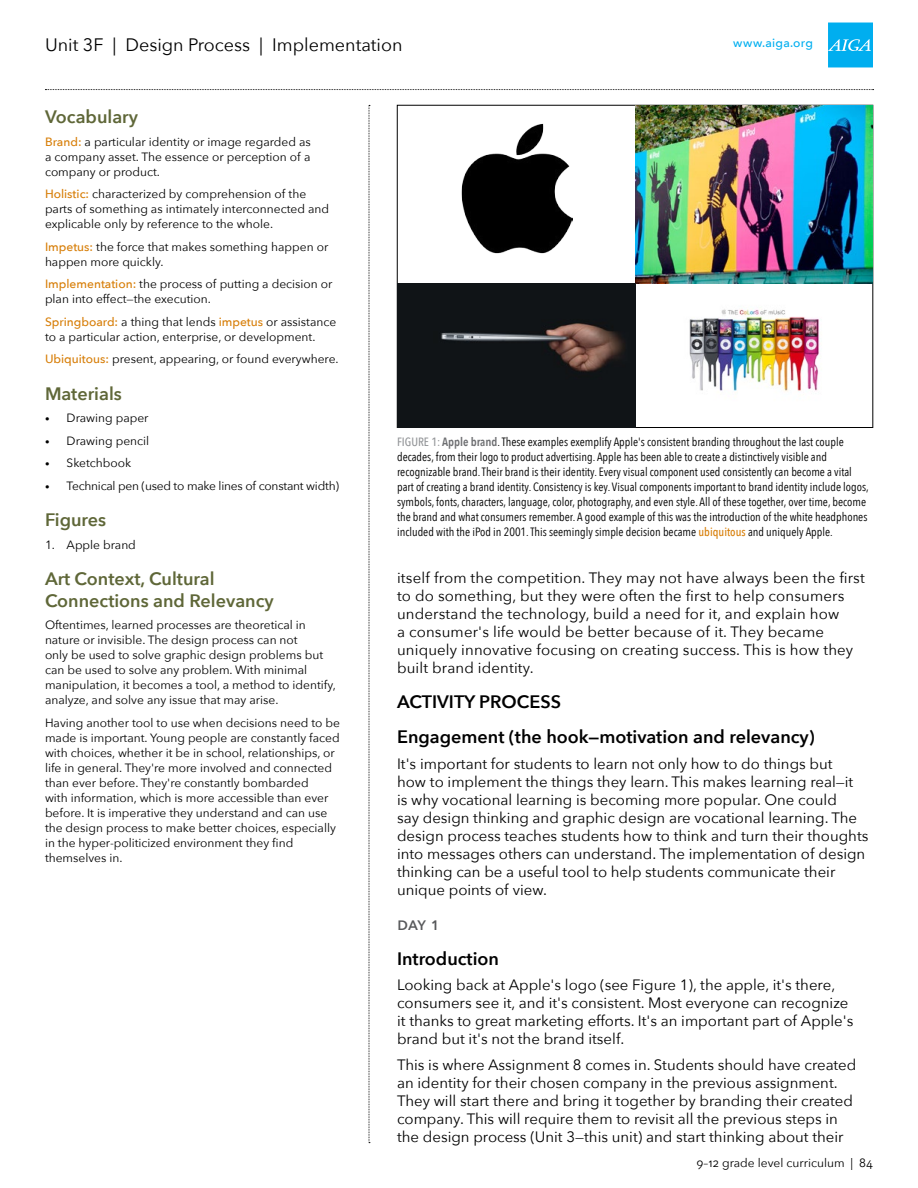
<style>
.page{position:relative;width:918px;height:1188px;background:#fff}
.page>*{position:absolute;margin:0;border:0;box-sizing:border-box;transform-origin:0 0}
.t1{font:600 18px/35.1px "Avenir Next";color:#000}
.t2{font:600 18px/21.6px "Avenir Next";color:#5f6738}
.t3{font:18px "Avenir Next";color:#000}
.t4{font:500 18px "Avenir Next";color:#58595b}
.t5{font:15px/18px "Avenir Next";color:#000}
.t6{font:12px/15px "Avenir Next";color:#000}
.t7{font:12px/15px "Avenir Next Condensed";color:#000}
.t8{font:12px "Avenir Next";letter-spacing:-.02em;color:#000}
.t9{font:500 12px "Avenir Next";letter-spacing:.015em;color:#00aeef}
.s1{font-weight:500;color:#d77e08}
.s2{font-size:9px}
.s3{font-weight:500;color:#939598}
.s4{font-weight:600;color:#6d6e71}
</style>
<div class="page">
<svg style="left:45px;top:89px;width:829px;height:1px"></svg>
<div style="left:828px;top:23px;width:45px;height:44px;background:#00aeef"></div>
<svg style="left:828px;top:39px;width:43px;height:12px"></svg>
<svg style="left:369px;top:105px;width:1px;height:1038px"></svg>
<img style="left:461px;top:123px;width:112px;height:131px">
<img style="left:689px;top:309px;width:131px;height:83px">
<img style="left:635px;top:105px;width:238px;height:178px">
<img style="left:397px;top:283px;width:238px;height:144px">
<h1 class="t3" style="left:45px;top:30px;width:359px">Unit 3F | Design Process | Implementation</h1>
<p class="t9" style="left:733px;top:33px;width:81px">www.aiga.org</p>
<h1 class="t2" style="left:45px;top:106px;width:95px">Vocabulary</h1>
<p class="t6" style="left:45px;top:133px;width:267px;text-align:justify"><span class="s1">Brand:</span> a particular identity or image regarded as a company asset. The essence or perception of a company or product.</p>
<p class="t6" style="left:45px;top:186px;width:286px"><span class="s1">Holistic:</span> characterized by comprehension of the parts of something as intimately interconnected and explicable only by reference to the whole.</p>
<p class="t6" style="left:45px;top:238px;width:285px"><span class="s1">Impetus:</span> the force that makes something happen or happen more quickly.</p>
<p class="t6" style="left:45px;top:276px;width:289px"><span class="s1">Implementation:</span> the process of putting a decision or plan into effect—the execution.</p>
<p class="t6" style="left:45px;top:313px;width:293px"><span class="s1">Springboard:</span> a thing that lends <span class="s1">impetus</span> or assistance to a particular action, enterprise, or development.</p>
<p class="t6" style="left:45px;top:351px;width:295px"><span class="s1">Ubiquitous:</span> present, appearing, or found everywhere.</p>
<h1 class="t2" style="left:45px;top:382px;width:78px">Materials</h1>
<p class="t6" style="left:45px;top:410px;width:105px"><span class="s2">•</span> Drawing paper</p>
<p class="t6" style="left:45px;top:432px;width:106px"><span class="s2">•</span> Drawing pencil</p>
<p class="t6" style="left:45px;top:455px;width:88px"><span class="s2">•</span> Sketchbook</p>
<p class="t8" style="left:45px;top:475px;width:296px"><span class="s2">•</span> Technical pen (used to make lines of constant width)</p>
<h1 class="t2" style="left:45px;top:509px;width:63px">Figures</h1>
<p class="t6" style="left:45px;top:537px;width:92px">1. Apple brand</p>
<h1 class="t2" style="left:45px;top:568px;width:230px">Art Context, Cultural<br>Connections and Relevancy</h1>
<p class="t6" style="left:45px;top:617px;width:292px">Oftentimes, learned processes are theoretical in nature or invisible. The design process can not<br>only be used to solve graphic design problems but can be used to solve any problem. With minimal manipulation, it becomes a tool, a method to identify, analyze, and solve any issue that may arise.</p>
<p class="t6" style="left:45px;top:715px;width:297px">Having another tool to use when decisions need to be made is important. Young people are constantly faced with choices, whether it be in school, relationships, or life in general. They're more involved and connected than ever before. They're constantly bombarded<br>with information, which is more accessible than ever before. It is imperative they understand and can use the design process to make better choices, especially in the hyper-politicized environment they find themselves in.</p>
<p class="t7" style="left:397px;top:434px;width:473px"><span class="s3">FIGURE 1:</span> <span class="s4">Apple brand</span>. These examples exemplify Apple's consistent branding throughout the last couple decades, from their logo to product advertising. Apple has been able to create a distinctively visible and recognizable brand. Their brand is their identity. Every visual component used consistently can become a vital part of creating a brand identity. Consistency is key. Visual components important to brand identity include logos, symbols, fonts, characters, language, color, photography, and even style. All of these together, over time, become the brand and what consumers remember. A good example of this was the introduction of the white headphones included with the iPod in 2001. This seemingly simple decision became <span class="s1">ubiquitous</span> and uniquely Apple.</p>
<p class="t5" style="left:397px;top:568px;width:469px">itself from the competition. They may not have always been the first to do something, but they were often the first to help consumers understand the technology, build a need for it, and explain how<br>a consumer's life would be better because of it. They became uniquely innovative focusing on creating success. This is how they built brand identity.</p>
<h1 class="t1" style="left:397px;top:684px;width:419px">ACTIVITY PROCESS<br>Engagement (the hook—motivation and relevancy)</h1>
<p class="t5" style="left:397px;top:754px;width:473px">It's important for students to learn not only how to do things but<br>how to implement the things they learn. This makes learning real—it<br>is why vocational learning is becoming more popular. One could<br>say design thinking and graphic design are vocational learning. The design process teaches students how to think and turn their thoughts into messages others can understand. The implementation of design thinking can be a useful tool to help students communicate their unique points of view.</p>
<h1 class="t4" style="left:397px;top:908px;width:44px">day 1</h1>
<h1 class="t1" style="left:397px;top:941px;width:103px">Introduction</h1>
<p class="t5" style="left:397px;top:976px;width:458px">Looking back at Apple's logo (see Figure 1), the apple, it's there, consumers see it, and it's consistent. Most everyone can recognize it thanks to great marketing efforts. It's an important part of Apple's brand but it's not the brand itself.</p>
<p class="t5" style="left:397px;top:1055px;width:461px">This is where Assignment 8 comes in. Students should have created an identity for their chosen company in the previous assignment.<br>They will start there and bring it together by branding their created company. This will require them to revisit all the previous steps in the design process (Unit 3—this unit) and start thinking about their</p>
<p class="t6" style="left:697px;top:1154px;width:178px">9–12 grade level curriculum | 84</p>
</div>
